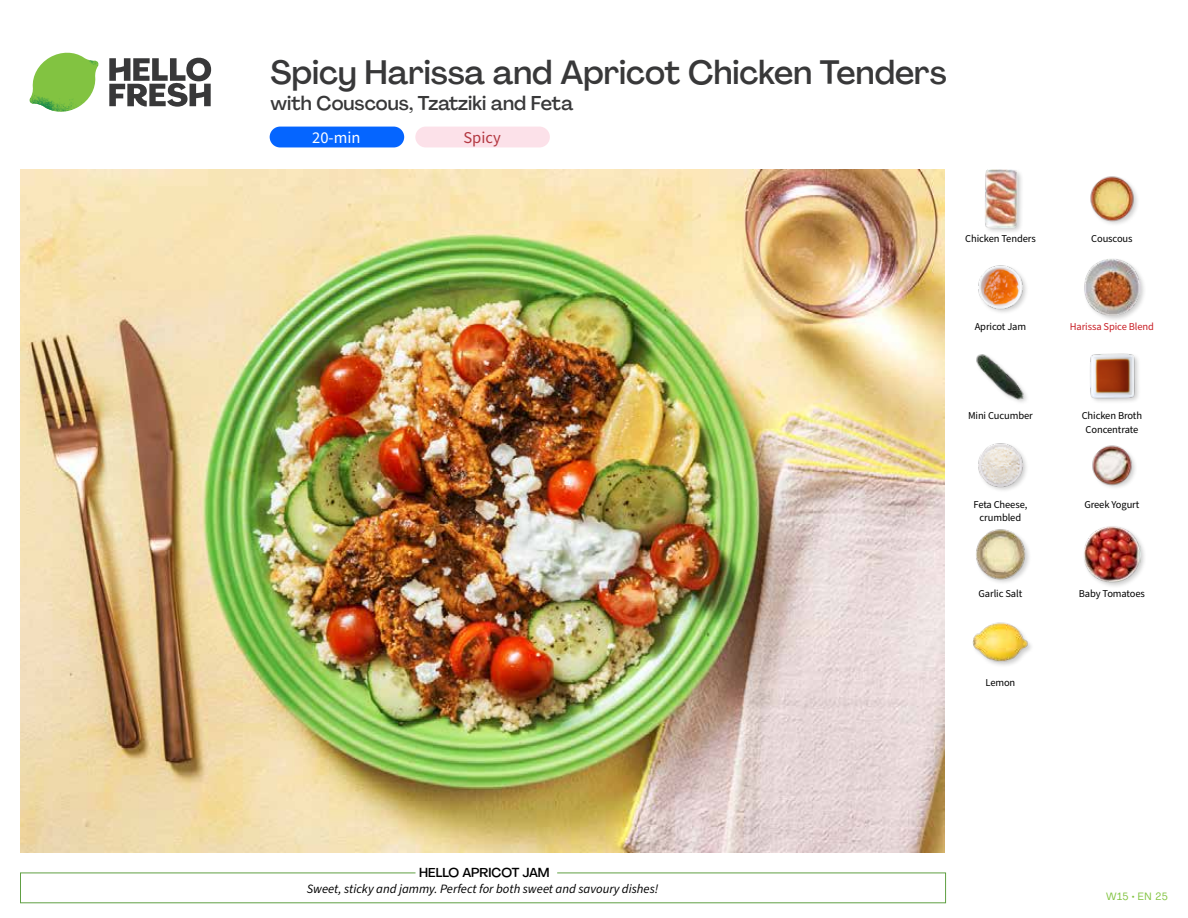
<style>
.page{position:relative;width:1188px;height:918px;background:#fff}
.page>*{position:absolute;margin:0;border:0;box-sizing:border-box;transform-origin:0 0}
.t1{font:500 33px "Agrandir";color:#383839}
.t2{font:500 19.5px "Agrandir";color:#383839}
.t3{font:16.5px "Source Sans Pro";color:#fff}
.t4{font:16.5px "Source Sans Pro";color:#b33841}
.t5{font:italic 12.75px "Source Sans Pro";color:#000}
.t6{font:500 12.75px "Agrandir";color:#000}
.t7{font:10.5px/13.5px "Source Sans Pro";letter-spacing:-.01em;color:#000;text-align:center}
.t8{font:10.5px "Source Sans Pro";letter-spacing:-.01em;color:#c82027}
.t9{font:10.5px "Agrandir";letter-spacing:.05em;color:#82c341}
</style>
<div class="page">
<div style="left:270px;top:127px;width:134px;height:20px;background:#0565ff;border-radius:10px"></div>
<div style="left:415px;top:127px;width:135px;height:20px;background:#fce1e9;border-radius:10px"></div>
<svg style="left:109px;top:57px;width:102px;height:50px"></svg>
<svg style="left:34px;top:53px;width:62px;height:40px"></svg>
<img style="left:67px;top:53px;width:32px;height:26px">
<img style="left:33px;top:75px;width:59px;height:11px">
<img style="left:29px;top:79px;width:61px;height:33px">
<img style="left:65px;top:86px;width:27px;height:25px">
<div style="left:20px;top:873px;width:926px;height:30px;border:1px solid #609f43"></div>
<div style="left:416px;top:865px;width:141px;height:15px;background:#fff"></div>
<img style="left:21px;top:170px;width:924px;height:682px">
<div style="left:972px;top:622px;width:62px;height:46px;background:#000;opacity:.2"></div>
<img style="left:972px;top:622px;width:57px;height:46px">
<div style="left:1082px;top:525px;width:65px;height:64px;background:#000;opacity:.2"></div>
<img style="left:1083px;top:525px;width:58px;height:58px">
<img style="left:976px;top:529px;width:53px;height:54px">
<img style="left:1092px;top:445px;width:43px;height:43px">
<img style="left:978px;top:443px;width:49px;height:47px">
<img style="left:1090px;top:353px;width:49px;height:49px">
<img style="left:976px;top:354px;width:51px;height:48px">
<div style="left:1083px;top:257px;width:64px;height:66px;background:#000;opacity:.2"></div>
<img style="left:1083px;top:259px;width:58px;height:57px">
<img style="left:978px;top:265px;width:49px;height:48px">
<img style="left:1090px;top:176px;width:48px;height:48px">
<div style="left:984px;top:168px;width:40px;height:66px;background:#000;opacity:.2"></div>
<img style="left:984px;top:170px;width:40px;height:57px">
<h1 class="t1" style="left:271px;top:52px;width:678px">Spicy Harissa and Apricot Chicken Tenders</h1>
<h2 class="t2" style="left:271px;top:91px;width:304px">with Couscous, Tzatziki and Feta</h2>
<h3 class="t4" style="left:463px;top:127px;width:39px">Spicy</h3>
<h3 class="t3" style="left:312px;top:127px;width:50px">20-min</h3>
<p class="t7" style="left:965px;top:232px;width:72px">Chicken Tenders</p>
<p class="t7" style="left:1091px;top:232px;width:43px">Couscous</p>
<p class="t7" style="left:975px;top:321px;width:53px">Apricot Jam</p>
<p class="t8" style="left:1070px;top:320px;width:86px">Harissa Spice Blend</p>
<p class="t7" style="left:968px;top:409px;width:66px">Mini Cucumber</p>
<p class="t7" style="left:1082px;top:409px;width:62px">Chicken Broth<br>Concentrate</p>
<p class="t7" style="left:973px;top:498px;width:56px">Feta Cheese,</p>
<p class="t7" style="left:1084px;top:498px;width:57px">Greek Yogurt</p>
<p class="t7" style="left:980px;top:512px;width:43px">crumbled</p>
<p class="t7" style="left:979px;top:587px;width:45px">Garlic Salt</p>
<p class="t7" style="left:1079px;top:587px;width:68px">Baby Tomatoes</p>
<p class="t7" style="left:985px;top:676px;width:31px">Lemon</p>
<p class="t6" style="left:419px;top:864px;width:132px">HELLO APRICOT JAM</p>
<p class="t5" style="left:307px;top:880px;width:353px">Sweet, sticky and jammy. Perfect for both sweet and savoury dishes!</p>
<p class="t9" style="left:1106px;top:890px;width:63px">W15 • EN 25</p>
</div>
